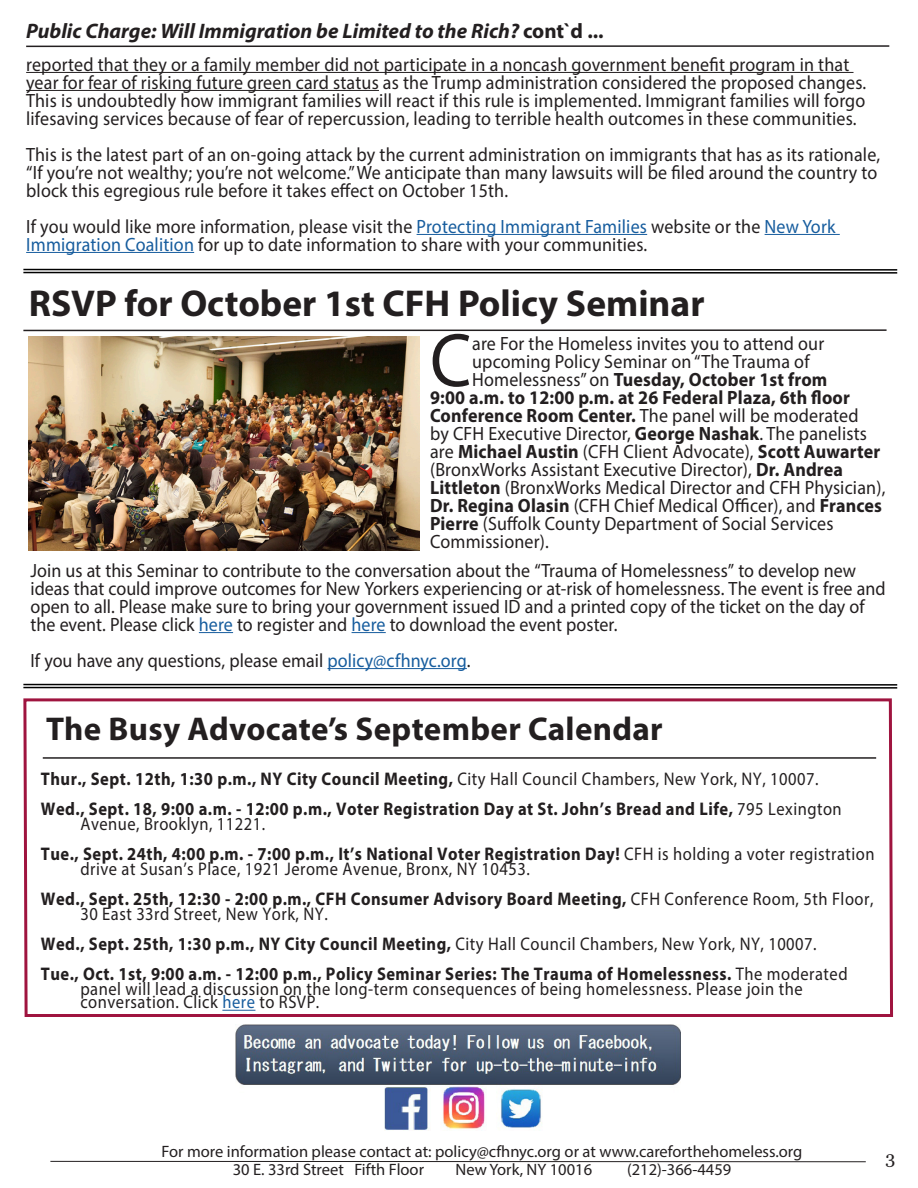
<style>
.page{position:relative;width:918px;height:1188px;background:#fff}
.page>*{position:absolute;margin:0;border:0;box-sizing:border-box;transform-origin:0 0}
.t1{font:76.35px "Myriad Pro";color:#231f20;scale:.93 1}
.t2{font:700 37.5px "Myriad Pro";color:#231f20}
.t3{font:700 33px "Myriad Pro";letter-spacing:.01em;color:#231f20}
.t4{font:italic 700 21px "Myriad Pro";color:#231f20}
.t5{font:19.2px/18px "Myriad Pro";letter-spacing:.01em;color:#231f20;scale:.93 1}
.t6{font:700 19.2px "Myriad Pro";letter-spacing:.01em;color:#231f20;scale:.93 1}
.t7{font:700 18.3px "Myriad Pro";letter-spacing:.03em;color:#231f20;scale:.9 1}
.t8{font:18.3px/13.5px "Myriad Pro";letter-spacing:.03em;color:#231f20;scale:.9 1}
.t9{font:18px "Georgia";color:#231f20}
.t10{font:16.5px "Myriad Pro";color:#231f20}
.s1{font-style:normal}
.s2{color:#175d9e}
.s3{font-weight:400}
.s4{font-weight:700}
</style>
<div class="page">
<hr style="left:50px;top:1161px;width:816px;height:1px;background:#231f20">
<svg style="left:23px;top:698px;width:871px;height:319px"></svg>
<hr style="left:23px;top:329px;width:864px;height:2px;background:#231f20">
<img style="left:29px;top:337px;width:391px;height:214px">
<hr style="left:199px;top:632px;width:34px;height:1px;background:#175d9e">
<hr style="left:352px;top:632px;width:34px;height:1px;background:#175d9e">
<hr style="left:328px;top:668px;width:139px;height:1px;background:#175d9e">
<hr style="left:43px;top:757px;width:833px;height:2px;background:#231f20">
<hr style="left:23px;top:684px;width:874px;height:2px;background:#000">
<hr style="left:23px;top:687px;width:874px;height:2px;background:#000">
<hr style="left:23px;top:269px;width:874px;height:2px;background:#000">
<hr style="left:23px;top:272px;width:874px;height:2px;background:#000">
<hr style="left:26px;top:45px;width:863px;height:2px;background:#231f20">
<hr style="left:26px;top:72px;width:828px;height:1px;background:#231f20">
<hr style="left:26px;top:90px;width:353px;height:1px;background:#231f20">
<hr style="left:417px;top:234px;width:230px;height:1px;background:#175d9e">
<hr style="left:765px;top:234px;width:75px;height:1px;background:#175d9e">
<hr style="left:26px;top:252px;width:168px;height:1px;background:#175d9e">
<img style="left:236px;top:1024px;width:444px;height:106px">
<p class="t4" style="left:26px;top:17px;width:579px">Public Charge: Will Immigration be Limited to the Rich? <span class="s1">cont`d ...</span></p>
<p class="t5" style="left:26px;top:55px;width:905px">reported that they or a family member did not participate in a noncash government benefit program in that year for fear of risking future green card status as the Trump administration considered the proposed changes.<br>This is undoubtedly how immigrant families will react if this rule is implemented. Immigrant families will forgo lifesaving services because of fear of repercussion, leading to terrible health outcomes in these communities.</p>
<p class="t5" style="left:26px;top:145px;width:920px">This is the latest part of an on-going attack by the current administration on immigrants that has as its rationale, “If you’re not wealthy; you’re not welcome.” We anticipate than many lawsuits will be filed around the country to block this egregious rule before it takes effect on October 15th.</p>
<p class="t5" style="left:26px;top:217px;width:872px">If you would like more information, please visit the <span class="s2">Protecting Immigrant Families</span> website or the <span class="s2">New York<br>Immigration Coalition</span> for up to date information to share with your communities.</p>
<p class="t2" style="left:29px;top:279px;width:677px">RSVP for October 1st CFH Policy Seminar</p>
<p class="t1" style="left:430px;top:313px;width:46px">C</p>
<p class="t5" style="left:472px;top:334px;width:380px">are For the Homeless invites you to attend our</p>
<p class="t5" style="left:472px;top:352px;width:364px">upcoming Policy Seminar on “The Trauma of</p>
<p class="t6" style="left:472px;top:367px;width:383px"><span class="s3">Homelessness” on</span> Tuesday, October 1st from</p>
<p class="t6" style="left:430px;top:385px;width:453px">9:00 a.m. to 12:00 p.m. at 26 Federal Plaza, 6th floor</p>
<p class="t5" style="left:430px;top:406px;width:462px"><span class="s4">Conference Room Center.</span> The panel will be moderated</p>
<p class="t5" style="left:430px;top:424px;width:471px">by CFH Executive Director, <span class="s4">George Nashak</span>. The panelists</p>
<p class="t6" style="left:430px;top:439px;width:486px"><span class="s3">are</span> Michael Austin <span class="s3">(CFH Client Advocate),</span> Scott Auwarter</p>
<p class="t5" style="left:430px;top:460px;width:446px">(BronxWorks Assistant Executive Director), <span class="s4">Dr. Andrea</span></p>
<p class="t5" style="left:430px;top:478px;width:491px"><span class="s4">Littleton</span> (BronxWorks Medical Director and CFH Physician),</p>
<p class="t5" style="left:430px;top:496px;width:488px"><span class="s4">Dr. Regina Olasin</span> (CFH Chief Medical Officer), and <span class="s4">Frances</span></p>
<p class="t5" style="left:430px;top:514px;width:435px"><span class="s4">Pierre</span> (Suffolk County Department of Social Services</p>
<p class="t5" style="left:430px;top:532px;width:129px">Commissioner).</p>
<p class="t5" style="left:30px;top:561px;width:921px">Join us at this Seminar to contribute to the conversation about the “Trauma of Homelessness” to develop new ideas that could improve outcomes for New Yorkers experiencing or at-risk of homelessness. The event is free and open to all. Please make sure to bring your government issued ID and a printed copy of the ticket on the day of the event. Please click <span class="s2">here</span> to register and <span class="s2">here</span> to download the event poster.</p>
<p class="t5" style="left:30px;top:651px;width:475px">If you have any questions, please email <span class="s2">policy@cfhnyc.org</span>.</p>
<p class="t3" style="left:46px;top:707px;width:618px">The Busy Advocate’s September Calendar</p>
<p class="t7" style="left:41px;top:767px;width:866px">Thur., Sept. 12th, 1:30 p.m., NY City Council Meeting, <span class="s3">City Hall Council Chambers, New York, NY, 10007.</span></p>
<p class="t7" style="left:41px;top:797px;width:891px">Wed., Sept. 18, 9:00 a.m. - 12:00 p.m., Voter Registration Day at St. John’s Bread and Life, <span class="s3">795 Lexington</span></p>
<p class="t8" style="left:80px;top:817px;width:207px">Avenue, Brooklyn, 11221.</p>
<p class="t7" style="left:41px;top:842px;width:928px">Tue., Sept. 24th, 4:00 p.m. - 7:00 p.m., It’s National Voter Registration Day! <span class="s3">CFH is holding a voter registration</span></p>
<p class="t8" style="left:80px;top:862px;width:501px">drive at Susan’s Place, 1921 Jerome Avenue, Bronx, NY 10453.</p>
<p class="t7" style="left:41px;top:887px;width:927px">Wed., Sept. 25th, 12:30 - 2:00 p.m., CFH Consumer Advisory Board Meeting, <span class="s3">CFH Conference Room, 5th Floor,</span></p>
<p class="t8" style="left:80px;top:907px;width:276px">30 East 33rd Street, New York, NY.</p>
<p class="t7" style="left:41px;top:932px;width:863px">Wed., Sept. 25th, 1:30 p.m., NY City Council Meeting, <span class="s3">City Hall Council Chambers, New York, NY, 10007.</span></p>
<p class="t7" style="left:41px;top:962px;width:898px">Tue., Oct. 1st, 9:00 a.m. - 12:00 p.m., Policy Seminar Series: The Trauma of Homelessness. <span class="s3">The moderated</span></p>
<p class="t8" style="left:80px;top:982px;width:804px">panel will lead a discussion on the long-term consequences of being homelessness. Please join the conversation. Click <span class="s2">here</span> to RSVP.</p>
<p class="t10" style="left:162px;top:1142px;width:642px">For more information please contact at: policy@cfhnyc.org or at www.careforthehomeless.org</p>
<p class="t10" style="left:233px;top:1160px;width:193px">30 E. 33rd Street Fifth Floor</p>
<p class="t10" style="left:456px;top:1160px;width:138px">New York, NY 10016</p>
<p class="t10" style="left:627px;top:1160px;width:106px">(212)-366-4459</p>
<p class="t9" style="left:885px;top:1147px;width:11px">3</p>
</div>
